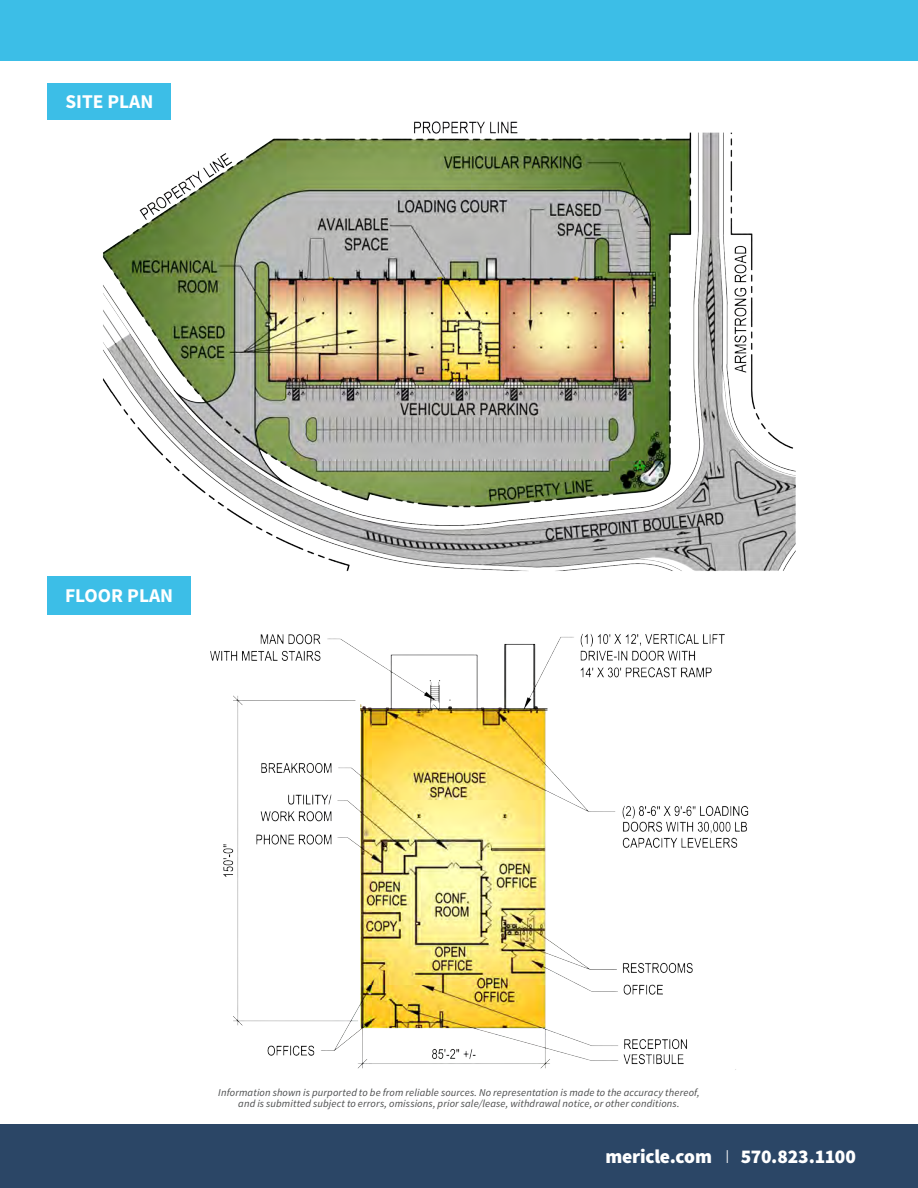
<style>
.page{position:relative;width:918px;height:1188px;background:#fff}
.page>*{position:absolute;margin:0;border:0;box-sizing:border-box;transform-origin:0 0}
.t1{font:900 19.5px "Source Sans Pro";letter-spacing:-.01em;color:#fff}
.t2{font:700 19.5px "Source Sans Pro";color:#fff}
.t3{font:italic 10.5px "Source Sans Pro";letter-spacing:.015em;color:#4b4c4d}
.s1{font-weight:300}
</style>
<div class="page">
<div style="left:0;top:1124px;width:918px;height:64px;background:#2b4666"></div>
<div style="left:48px;top:83px;width:123px;height:36px;background:#3cbee7"></div>
<div style="left:48px;top:576px;width:143px;height:39px;background:#3cbee7"></div>
<img style="left:103px;top:119px;width:693px;height:452px">
<div style="left:0;top:0;width:918px;height:60px;background:#3cbee7"></div>
<img style="left:210px;top:633px;width:539px;height:437px">
<p class="t2" style="left:65px;top:89px;width:90px">SITE PLAN</p>
<p class="t2" style="left:65px;top:583px;width:110px">FLOOR PLAN</p>
<p class="t3" style="left:218px;top:1086px;width:483px">Information shown is purported to be from reliable sources. No representation is made to the accuracy thereof,</p>
<p class="t3" style="left:238px;top:1097px;width:443px">and is submitted subject to errors, omissions, prior sale/lease, withdrawal notice, or other conditions.</p>
<p class="t1" style="left:605px;top:1144px;width:252px">mericle.com <span class="s1">I</span> 570.823.1100</p>
</div>
